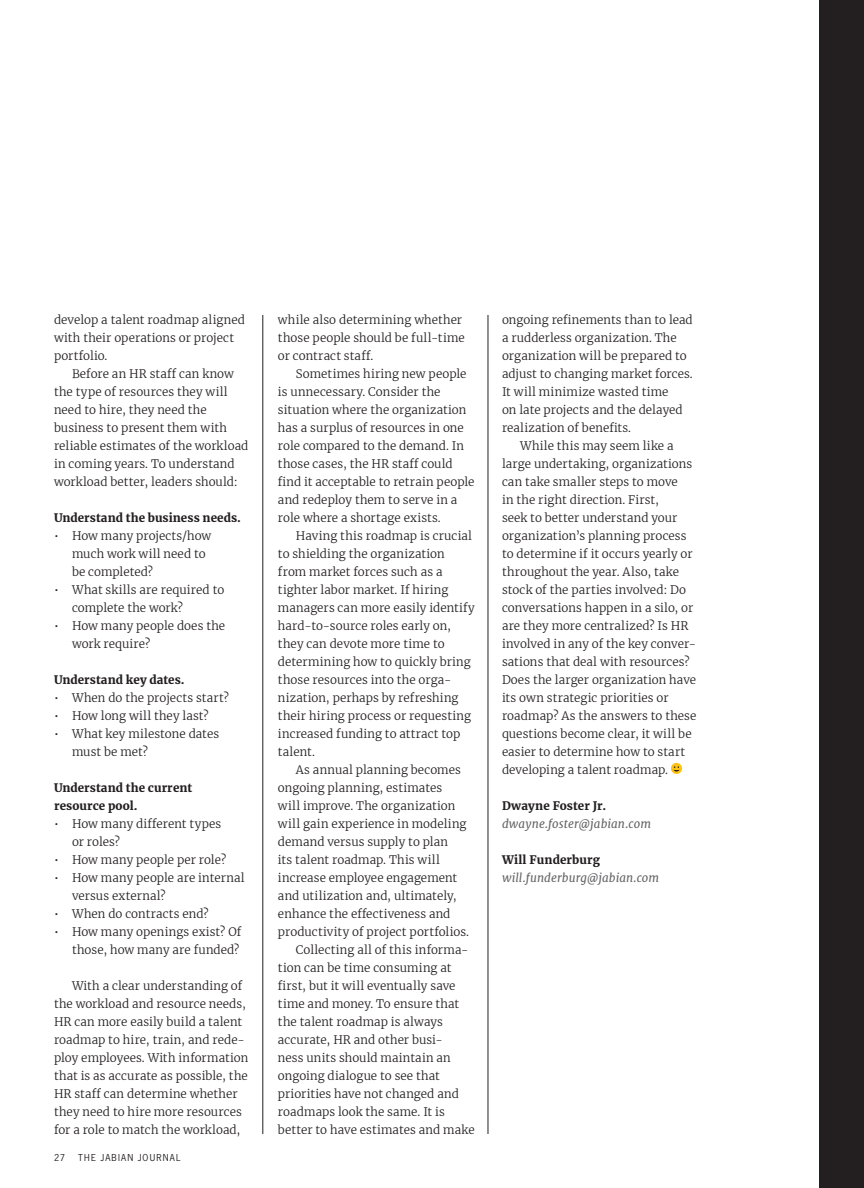
<style>
.page{position:relative;width:864px;height:1188px;background:#fff}
.page>*{position:absolute;margin:0;border:0;box-sizing:border-box;transform-origin:0 0}
.Body_Copy_7_75_12{font:300 11.7px/18px "Merriweather";letter-spacing:.005em;color:#231f20}
.Body_Copy_7_75_12-2{font:700 11.7px/18px "Merriweather";letter-spacing:.005em;color:#231f20}
.End_-_Email_Address{font:italic 11.7px "Merriweather";letter-spacing:.005em;color:#636366}
.End_-_Author{font:700 11.7px "Merriweather";letter-spacing:.01em;color:#231f20}
.t1{font:9px "News Gothic Std";letter-spacing:.135em;color:#231f20}
</style>
<div class="page">
<div style="left:671px;top:763px;width:11px;height:11px;background:#fec210;border-radius:50%"></div>
<svg style="left:674px;top:766px;width:5px;height:6px"></svg>
<div style="left:819px;top:0;width:45px;height:1188px;background:#231f20"></div>
<hr style="left:488px;top:315px;width:1px;height:819px;background:#231f20">
<hr style="left:263px;top:315px;width:1px;height:819px;background:#231f20">
<p class="Body_Copy_7_75_12" style="left:54px;top:311px;width:192px">develop a talent roadmap aligned with their operations or project portfolio.</p>
<p class="Body_Copy_7_75_12" style="left:54px;top:365px;width:196px;text-indent:18px">Before an HR staff can know the type of resources they will need to hire, they need the business to present them with reliable estimates of the workload in coming years. To understand workload better, leaders should:</p>
<p class="Body_Copy_7_75_12-2" style="left:54px;top:509px;width:189px">Understand the business needs.</p>
<p class="Body_Copy_7_75_12" style="left:72px;top:527px;width:141px;text-indent:-18px">• How many projects/how much work will need to be completed?</p>
<p class="Body_Copy_7_75_12" style="left:72px;top:581px;width:154px;text-indent:-18px">• What skills are required to complete the work?</p>
<p class="Body_Copy_7_75_12" style="left:72px;top:617px;width:155px;text-indent:-18px">• How many people does the work require?</p>
<p class="Body_Copy_7_75_12-2" style="left:54px;top:671px;width:132px">Understand key dates.</p>
<p class="Body_Copy_7_75_12" style="left:54px;top:689px;width:176px">• When do the projects start?</p>
<p class="Body_Copy_7_75_12" style="left:54px;top:707px;width:156px">• How long will they last?</p>
<p class="Body_Copy_7_75_12" style="left:72px;top:725px;width:149px;text-indent:-18px">• What key milestone dates must be met?</p>
<p class="Body_Copy_7_75_12-2" style="left:54px;top:779px;width:140px">Understand the current resource pool.</p>
<p class="Body_Copy_7_75_12" style="left:72px;top:815px;width:151px;text-indent:-18px">• How many different types or roles?</p>
<p class="Body_Copy_7_75_12" style="left:54px;top:851px;width:174px">• How many people per role?</p>
<p class="Body_Copy_7_75_12" style="left:72px;top:869px;width:174px;text-indent:-18px">• How many people are internal versus external?</p>
<p class="Body_Copy_7_75_12" style="left:54px;top:905px;width:156px">• When do contracts end?</p>
<p class="Body_Copy_7_75_12" style="left:54px;top:923px;width:189px;text-align:right">• How many openings exist? Of those, how many are funded?</p>
<p class="Body_Copy_7_75_12" style="left:54px;top:977px;width:196px;text-indent:18px">With a clear understanding of the workload and resource needs,<br>HR can more easily build a talent roadmap to hire, train, and rede&shy;ploy employees. With information that is as accurate as possible, the<br>HR staff can determine whether they need to hire more resources for a role to match the workload,</p>
<p class="t1" style="left:54px;top:1152px;width:13px">27</p>
<p class="t1" style="left:78px;top:1152px;width:104px">THE JABIAN JOURNAL</p>
<p class="Body_Copy_7_75_12" style="left:278px;top:311px;width:188px">while also determining whether those people should be full-time or contract staff.</p>
<p class="Body_Copy_7_75_12" style="left:278px;top:365px;width:198px;text-indent:18px">Sometimes hiring new people is unnecessary. Consider the situation where the organization has a surplus of resources in one role compared to the demand. In those cases, the HR staff could find it acceptable to retrain people and redeploy them to serve in a role where a shortage exists.</p>
<p class="Body_Copy_7_75_12" style="left:278px;top:527px;width:198px;text-indent:18px">Having this roadmap is crucial to shielding the organization from market forces such as a tighter labor market. If hiring managers can more easily identify hard-to-source roles early on, they can devote more time to determining how to quickly bring those resources into the orga&shy;nization, perhaps by refreshing their hiring process or requesting increased funding to attract top talent.</p>
<p class="Body_Copy_7_75_12" style="left:278px;top:761px;width:193px;text-indent:18px">As annual planning becomes ongoing planning, estimates<br>will improve. The organization will gain experience in modeling demand versus supply to plan<br>its talent roadmap. This will increase employee engagement and utilization and, ultimately, enhance the effectiveness and productivity of project portfolios.</p>
<p class="Body_Copy_7_75_12" style="left:278px;top:941px;width:198px;text-indent:18px">Collecting all of this informa&shy;tion can be time consuming at first, but it will eventually save time and money. To ensure that the talent roadmap is always accurate, HR and other busi-<br>ness units should maintain an ongoing dialogue to see that priorities have not changed and roadmaps look the same. It is better to have estimates and make</p>
<p class="Body_Copy_7_75_12" style="left:502px;top:311px;width:192px">ongoing refinements than to lead a rudderless organization. The organization will be prepared to adjust to changing market forces.<br>It will minimize wasted time<br>on late projects and the delayed realization of benefits.</p>
<p class="Body_Copy_7_75_12" style="left:502px;top:437px;width:196px;text-indent:18px">While this may seem like a large undertaking, organizations can take smaller steps to move<br>in the right direction. First,<br>seek to better understand your organization’s planning process to determine if it occurs yearly or throughout the year. Also, take stock of the parties involved: Do conversations happen in a silo, or are they more centralized? Is HR involved in any of the key conver&shy;sations that deal with resources?<br>Does the larger organization have its own strategic priorities or roadmap? As the answers to these questions become clear, it will be easier to determine how to start developing a talent roadmap.</p>
<p class="End_-_Author" style="left:502px;top:798px;width:106px">Dwayne Foster Jr.</p>
<p class="End_-_Email_Address" style="left:502px;top:816px;width:151px">dwayne.foster@jabian.com</p>
<p class="End_-_Author" style="left:502px;top:852px;width:100px">Will Funderburg</p>
<p class="End_-_Email_Address" style="left:502px;top:870px;width:159px">will.funderburg@jabian.com</p>
</div>
